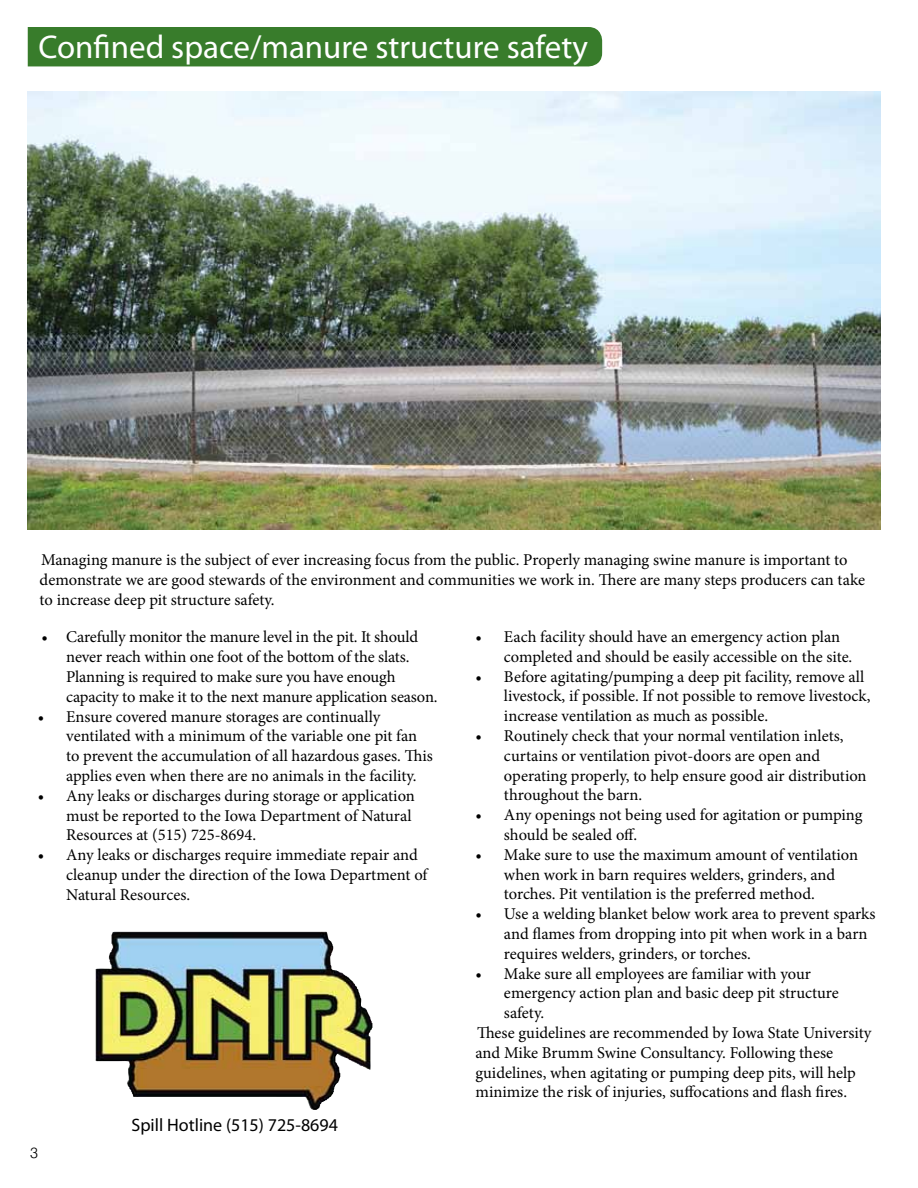
<style>
.page{position:relative;width:918px;height:1188px;background:#fff}
.page>*{position:absolute;margin:0;border:0;box-sizing:border-box;transform-origin:0 0}
.t1{font:33px "Myriad Pro";color:#fff}
.t2{font:18px "Myriad Pro";color:#000}
.t3{font:16.5px/19.8px "Minion Pro";letter-spacing:-.005em;color:#000}
.t4{font:300 15px "Swiss 721 BT";color:#000}
</style>
<div class="page">
<img style="left:27px;top:91px;width:854px;height:439px">
<div style="left:28px;top:27px;width:574px;height:39px;background:#387c2b"></div>
<img style="left:96px;top:932px;width:276px;height:178px">
<h1 class="t1" style="left:38px;top:26px;width:551px">Confined space/manure structure safety</h1>
<p class="t3" style="left:40px;top:550px;width:827px">Managing manure is the subject of ever increasing focus from the public. Properly managing swine manure is important to demonstrate we are good stewards of the environment and communities we work in. There are many steps producers can take to increase deep pit structure safety.</p>
<p class="t3" style="left:66px;top:627px;width:373px;text-indent:-25px">• Carefully monitor the manure level in the pit. It should never reach within one foot of the bottom of the slats.<br>Planning is required to make sure you have enough capacity to make it to the next manure application season.</p>
<p class="t3" style="left:66px;top:706px;width:368px;text-indent:-28px">• Ensure covered manure storages are continually ventilated with a minimum of the variable one pit fan to prevent the accumulation of all hazardous gases. This applies even when there are no animals in the facility.</p>
<p class="t3" style="left:66px;top:786px;width:350px;text-indent:-28px">• Any leaks or discharges during storage or application must be reported to the Iowa Department of Natural<br>Resources at (515) 725-8694.</p>
<p class="t3" style="left:66px;top:845px;width:363px;text-indent:-28px">• Any leaks or discharges require immediate repair and cleanup under the direction of the Iowa Department of<br>Natural Resources.</p>
<p class="t4" style="left:30px;top:1144px;width:9px">3</p>
<p class="t2" style="left:132px;top:1114px;width:208px">Spill Hotline (515) 725-8694</p>
<p class="t3" style="left:504px;top:627px;width:350px;text-indent:-28px">• Each facility should have an emergency action plan completed and should be easily accessible on the site.</p>
<p class="t3" style="left:504px;top:667px;width:368px;text-indent:-28px">• Before agitating/pumping a deep pit facility, remove all livestock, if possible. If not possible to remove livestock, increase ventilation as much as possible.</p>
<p class="t3" style="left:504px;top:726px;width:364px;text-indent:-28px">• Routinely check that your normal ventilation inlets, curtains or ventilation pivot-doors are open and operating properly, to help ensure good air distribution throughout the barn.</p>
<p class="t3" style="left:504px;top:805px;width:360px;text-indent:-28px">• Any openings not being used for agitation or pumping should be sealed off.</p>
<p class="t3" style="left:504px;top:845px;width:356px;text-indent:-28px">• Make sure to use the maximum amount of ventilation when work in barn requires welders, grinders, and torches. Pit ventilation is the preferred method.</p>
<p class="t3" style="left:504px;top:904px;width:373px;text-indent:-28px">• Use a welding blanket below work area to prevent sparks and flames from dropping into pit when work in a barn requires welders, grinders, or torches.</p>
<p class="t3" style="left:476px;top:964px;width:337px">• Make sure all employees are familiar with your</p>
<p class="t3" style="left:504px;top:983px;width:336px">emergency action plan and basic deep pit structure</p>
<p class="t3" style="left:504px;top:1003px;width:42px">safety.</p>
<p class="t3" style="left:477px;top:1023px;width:396px">These guidelines are recommended by Iowa State University</p>
<p class="t3" style="left:476px;top:1043px;width:359px">and Mike Brumm Swine Consultancy. Following these</p>
<p class="t3" style="left:476px;top:1063px;width:382px">guidelines, when agitating or pumping deep pits, will help</p>
<p class="t3" style="left:476px;top:1082px;width:373px">minimize the risk of injuries, suffocations and flash fires.</p>
</div>
